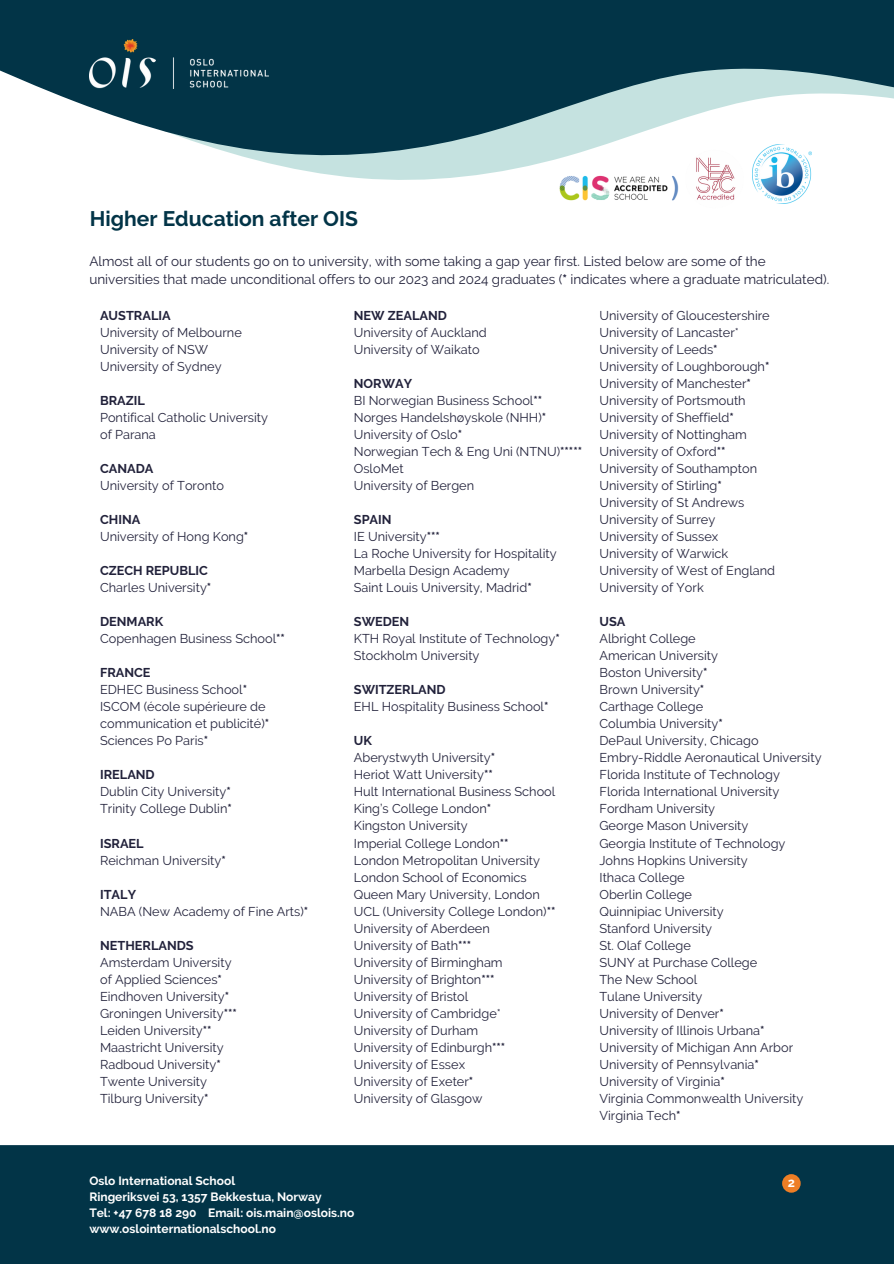
<style>
.page{position:relative;width:894px;height:1264px;background:#fff}
.page>*{position:absolute;margin:0;border:0;box-sizing:border-box;transform-origin:0 0}
.t1{font:700 21px "Raleway";color:#023447}
.t2{font:13.5px/18px "Raleway";color:#22223b}
.t3{font:12.75px/17px "Raleway";color:#22223b}
.t4{font:700 12.75px "Raleway";color:#fff}
.t5{font:700 12px "Raleway";color:#fff}
.s1{font-weight:700}
</style>
<div class="page">
<svg style="left:253px;top:159px;width:559px;height:21px"></svg>
<svg style="left:0;top:0;width:893px;height:159px;fill:#023447"></svg>
<div style="left:0;top:1145px;width:893px;height:118px;background:#023447"></div>
<div style="left:781px;top:1174px;width:19px;height:18px;background:#ee7e25;border-radius:50%"></div>
<img style="left:555px;top:174px;width:125px;height:26px">
<img style="left:685px;top:149px;width:58px;height:51px">
<img style="left:90px;top:39px;width:179px;height:50px">
<img style="left:752px;top:145px;width:59px;height:58px">
<h2 class="t1" style="left:90px;top:206px;width:269px">Higher Education after OIS</h2>
<p class="t2" style="left:89px;top:252px;width:741px">Almost all of our students go on to university, with some taking a gap year first. Listed below are some of the universities that made unconditional offers to our 2023 and 2024 graduates (<span class="s1">*</span> indicates where a graduate matriculated).</p>
<p class="t3" style="left:100px;top:307px;width:143px"><span class="s1">AUSTRALIA<br></span>University of Melbourne<br>University of NSW<br>University of Sydney</p>
<h1 class="t3" style="left:100px;top:392px;width:169px"><span class="s1">BRAZIL<br></span>Pontifical Catholic University of Parana</h1>
<h2 class="t3" style="left:100px;top:460px;width:125px"><span class="s1">CANADA<br></span>University of Toronto</h2>
<h2 class="t3" style="left:100px;top:511px;width:150px"><span class="s1">CHINA<br></span>University of Hong Kong<span class="s1">*</span></h2>
<h2 class="t3" style="left:100px;top:562px;width:113px"><span class="s1">CZECH REPUBLIC<br></span>Charles University<span class="s1">*</span></h2>
<h2 class="t3" style="left:100px;top:613px;width:186px"><span class="s1">DENMARK<br></span>Copenhagen Business School<span class="s1">**</span></h2>
<h2 class="t3" style="left:100px;top:664px;width:171px"><span class="s1">FRANCE<br></span>EDHEC Business School<span class="s1">*<br></span>ISCOM (école supérieure de communication et publicité)<span class="s1">*<br></span>Sciences Po Paris<span class="s1">*</span></h2>
<h2 class="t3" style="left:100px;top:766px;width:133px"><span class="s1">IRELAND<br></span>Dublin City University<span class="s1">*<br></span>Trinity College Dublin<span class="s1">*</span></h2>
<h2 class="t3" style="left:100px;top:834px;width:127px"><span class="s1">ISRAEL<br></span>Reichman University<span class="s1">*</span></h2>
<h2 class="t3" style="left:100px;top:885px;width:209px"><span class="s1">ITALY<br></span>NABA (New Academy of Fine Arts)<span class="s1">*</span></h2>
<h2 class="t3" style="left:100px;top:936px;width:138px"><span class="s1">NETHERLANDS<br></span>Amsterdam University of Applied Sciences<span class="s1">*<br></span>Eindhoven University<span class="s1">*<br></span>Groningen University<span class="s1">***<br></span>Leiden University<span class="s1">**<br></span>Maastricht University<br>Radboud University<span class="s1">*<br></span>Twente University<br>Tilburg University<span class="s1">*</span></h2>
<h2 class="t3" style="left:599px;top:307px;width:177px">University of Gloucestershire<br>University of Lancaster*<br>University of Leeds<span class="s1">*<br></span>University of Loughborough<span class="s1">*<br></span>University of Manchester<span class="s1">*<br></span>University of Portsmouth<br>University of Sheffield<span class="s1">*<br></span>University of Nottingham<br>University of Oxford<span class="s1">**<br></span>University of Southampton<br>University of Stirling<span class="s1">*<br></span>University of St Andrews<br>University of Surrey<br>University of Sussex<br>University of Warwick<br>University of West of England<br>University of York</h2>
<h2 class="t3" style="left:599px;top:613px;width:223px"><span class="s1">USA<br></span>Albright College<br>American University<br>Boston University<span class="s1">*<br></span>Brown University<span class="s1">*<br></span>Carthage College<br>Columbia University<span class="s1">*<br></span>DePaul University, Chicago<br>Embry-Riddle Aeronautical University<br>Florida Institute of Technology<br>Florida International University<br>Fordham University<br>George Mason University<br>Georgia Institute of Technology<br>Johns Hopkins University<br>Ithaca College<br>Oberlin College<br>Quinnipiac University<br>Stanford University<br>St. Olaf College<br>SUNY at Purchase College<br>The New School<br>Tulane University<br>University of Denver<span class="s1">*<br></span>University of Illinois Urbana<span class="s1">*<br></span>University of Michigan Ann Arbor<br>University of Pennsylvania<span class="s1">*<br></span>University of Virginia<span class="s1">*<br></span>Virginia Commonwealth University<br>Virginia Tech<span class="s1">*</span></h2>
<h2 class="t3" style="left:354px;top:307px;width:134px"><span class="s1">NEW ZEALAND<br></span>University of Auckland<br>University of Waikato</h2>
<h2 class="t3" style="left:354px;top:375px;width:230px"><span class="s1">NORWAY<br></span>BI Norwegian Business School<span class="s1">**<br></span>Norges Handelshøyskole (NHH)<span class="s1">*<br></span>University of Oslo<span class="s1">*<br></span>Norwegian Tech &amp; Eng Uni (NTNU)<span class="s1">*****<br></span>OsloMet<br>University of Bergen</h2>
<h2 class="t3" style="left:354px;top:511px;width:204px"><span class="s1">SPAIN<br></span>IE University<span class="s1">***<br></span>La Roche University for Hospitality<br>Marbella Design Academy<br>Saint Louis University, Madrid<span class="s1">*</span></h2>
<h2 class="t3" style="left:354px;top:613px;width:207px"><span class="s1">SWEDEN<br></span>KTH Royal Institute of Technology<span class="s1">*<br></span>Stockholm University</h2>
<h2 class="t3" style="left:354px;top:681px;width:196px"><span class="s1">SWITZERLAND<br></span>EHL Hospitality Business School<span class="s1">*</span></h2>
<h2 class="t3" style="left:354px;top:732px;width:203px"><span class="s1">UK<br></span>Aberystwyth University<span class="s1">*<br></span>Heriot Watt University<span class="s1">**<br></span>Hult International Business School<br>King’s College London<span class="s1">*<br></span>Kingston University<br>Imperial College London<span class="s1">**<br></span>London Metropolitan University<br>London School of Economics<br>Queen Mary University, London<br>UCL (University College London)<span class="s1">**<br></span>University of Aberdeen<br>University of Bath<span class="s1">***<br></span>University of Birmingham<br>University of Brighton<span class="s1">***<br></span>University of Bristol<br>University of Cambridge*<br>University of Durham<br>University of Edinburgh<span class="s1">***<br></span>University of Essex<br>University of Exeter<span class="s1">*<br></span>University of Glasgow</h2>
<h2 class="t5" style="left:89px;top:1173px;width:147px">Oslo International School</h2>
<h2 class="t4" style="left:787px;top:1175px;width:9px">2</h2>
<p class="t5" style="left:89px;top:1189px;width:234px">Ringeriksvei 53, 1357 Bekkestua, Norway</p>
<p class="t5" style="left:89px;top:1205px;width:266px">Tel: +47 678 18 290 Email: ois.main@oslois.no</p>
<p class="t5" style="left:89px;top:1221px;width:188px">www.oslointernationalschool.no</p>
</div>
